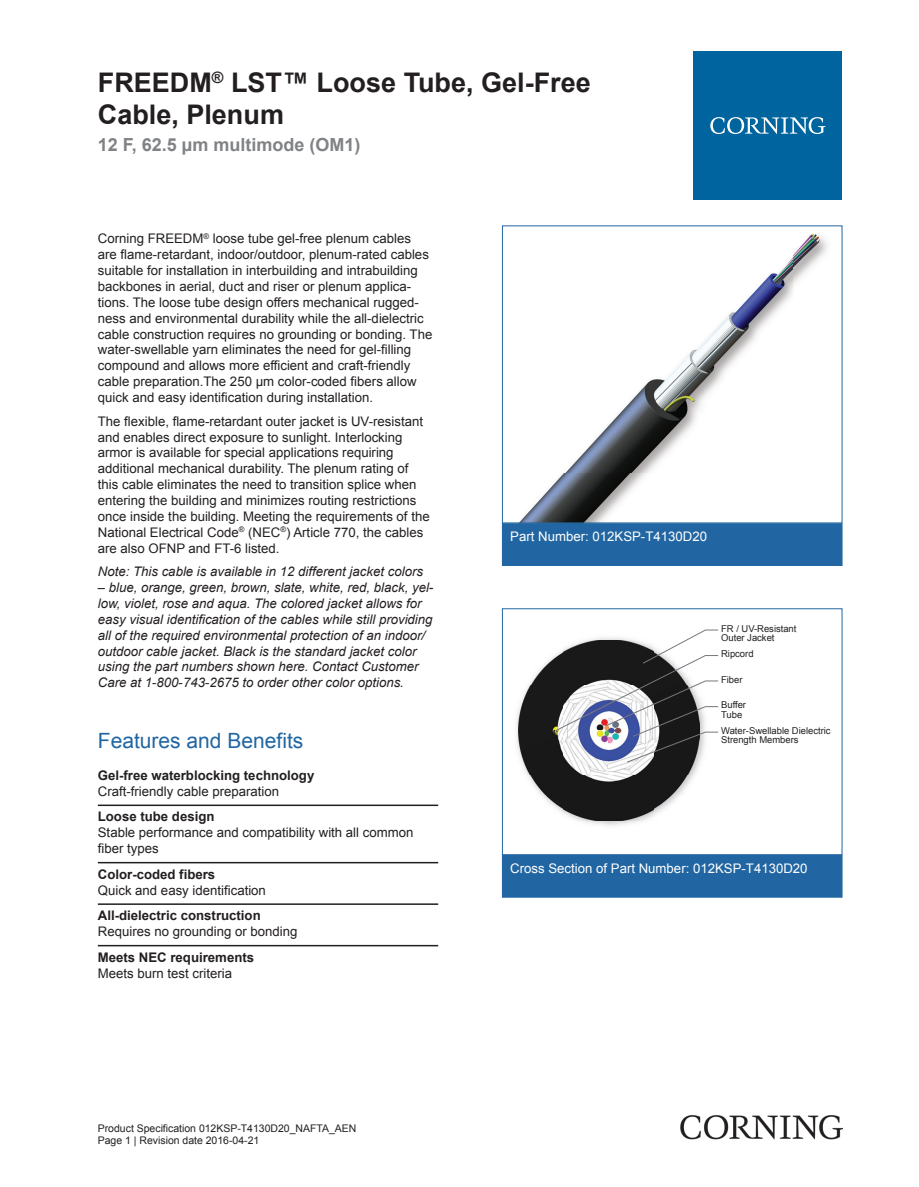
<style>
.page{position:relative;width:919px;height:1187px;background:#fff}
.page>*{position:absolute;margin:0;border:0;box-sizing:border-box;transform-origin:0 0}
.t1{font:700 27px/32.4px "Arial";color:#231f20}
.t2{font:21px "Arial";color:#2166a2}
.t3{font:700 18px "Arial";color:#808285}
.t4{font:13.2px/15.9px "Arial";color:#231f20}
.t5{font:italic 13.2px/15.9px "Arial";color:#231f20}
.t6{font:700 13.2px "Arial";color:#231f20}
.t7{font:13.2px "Arial";color:#fff}
.t8{font:10.5px/12.6px "Arial";color:#231f20}
.t9{font:9.45px/9.4px "Arial";color:#231f20}
.s1{font-style:normal}
</style>
<div class="page">
<img style="left:520px;top:233px;width:307px;height:288px">
<div style="left:502px;top:523px;width:340px;height:42px;background:#2166a2"></div>
<div style="left:502px;top:523px;width:340px;height:43px;border:1px solid #2166a2"></div>
<img style="left:516px;top:714px;width:184px;height:112px">
<img style="left:518px;top:656px;width:181px;height:164px">
<svg style="left:554px;top:629px;width:164px;height:134px"></svg>
<div style="left:502px;top:608px;width:340px;height:247px;border:1px solid #2166a2"></div>
<div style="left:502px;top:855px;width:340px;height:42px;background:#2166a2"></div>
<hr style="left:98px;top:804px;width:340px;height:2px;background:#231f20">
<hr style="left:98px;top:861px;width:340px;height:2px;background:#231f20">
<hr style="left:98px;top:903px;width:340px;height:1px;background:#231f20">
<hr style="left:98px;top:944px;width:340px;height:2px;background:#231f20">
<div style="left:693px;top:51px;width:149px;height:149px;background:#00649e"></div>
<svg style="left:710px;top:117px;width:115px;height:17px"></svg>
<img style="left:680px;top:1115px;width:162px;height:24px">
<h1 class="t1" style="left:98px;top:67px;width:494px">FREEDM<sup>®</sup> LST™ Loose Tube, Gel-Free<br>Cable, Plenum</h1>
<h3 class="t3" style="left:98px;top:132px;width:264px">12 F, 62.5 µm multimode (OM1)</h3>
<p class="t4" style="left:98px;top:231px;width:336px">Corning FREEDM<sup>®</sup> loose tube gel -free plenum cables are flame -retardant, indoor/outdoor, plenum -rated cables suitable for installation in interbuilding and intrabuilding backbones in aerial, duct and riser or plenum applica&shy;tions. The loose tube design offers mechanical rugged&shy;ness and environmental durability while the all -dielectric cable construction requires no grounding or bonding. The water -swellable yarn eliminates the need for gel -filling compound and allows more efficient and craft -friendly cable preparation.The 250 μm color -coded fibers allow quick and easy identification during installation.</p>
<p class="t4" style="left:98px;top:413px;width:333px">The flexible, flame -retardant outer jacket is UV -resistant and enables direct exposure to sunlight. Interlocking armor is available for special applications requiring additional mechanical durability. The plenum rating of this cable eliminates the need to transition splice when entering the building and minimizes routing restrictions once inside the building. Meeting the requirements of the National Electrical Code<sup>®</sup> (NEC<sup>®</sup>) Article 770, the cables are also OFNP and FT -6 listed.</p>
<p class="t5" style="left:98px;top:564px;width:326px">Note: This cable is available in 12 different jacket colors</p>
<p class="t5" style="left:98px;top:579px;width:337px"><span class="s1">–</span> blue, orange, green, brown, slate, white, red, black, yel&shy;low, violet, rose and aqua. The colored jacket allows for easy visual identification of the cables while still providing all of the required environmental protection of an indoor/ outdoor cable jacket. Black is the standard jacket color using the part numbers shown here. Contact Customer Care at 1 <span class="s1">-</span>800 <span class="s1">-</span>743 <span class="s1">-</span>2675 to order other color options.</p>
<h2 class="t2" style="left:98px;top:726px;width:207px">Features and Benefits</h2>
<p class="t6" style="left:98px;top:766px;width:218px">Gel-free waterblocking technology</p>
<p class="t4" style="left:98px;top:783px;width:183px">Craft-friendly cable preparation</p>
<p class="t6" style="left:98px;top:808px;width:118px">Loose tube design</p>
<p class="t4" style="left:98px;top:824px;width:317px">Stable performance and compatibility with all common fiber types</p>
<p class="t6" style="left:98px;top:865px;width:119px">Color-coded fibers</p>
<p class="t4" style="left:98px;top:882px;width:170px">Quick and easy identification</p>
<p class="t6" style="left:98px;top:906px;width:164px">All-dielectric construction</p>
<p class="t4" style="left:98px;top:923px;width:201px">Requires no grounding or bonding</p>
<p class="t6" style="left:98px;top:948px;width:158px">Meets NEC requirements</p>
<p class="t4" style="left:98px;top:965px;width:136px">Meets burn test criteria</p>
<p class="t8" style="left:98px;top:1121px;width:260px">Product Specification 012KSP-T4130D20_NAFTA_AEN<br>Page 1 | Revision date 2016-04-21</p>
<p class="t7" style="left:510px;top:527px;width:198px">Part Number: 012KSP-T4130D20</p>
<p class="t9" style="left:721px;top:623px;width:77px">FR / UV-Resistant<br>Outer Jacket</p>
<p class="t9" style="left:721px;top:649px;width:34px">Ripcord</p>
<p class="t9" style="left:721px;top:674px;width:23px">Fiber</p>
<p class="t9" style="left:721px;top:700px;width:26px">Buffer<br>Tube</p>
<p class="t9" style="left:721px;top:725px;width:111px">Water-Swellable Dielectric<br>Strength Members</p>
<p class="t7" style="left:510px;top:859px;width:299px">Cross Section of Part Number: 012KSP-T4130D20</p>
</div>
